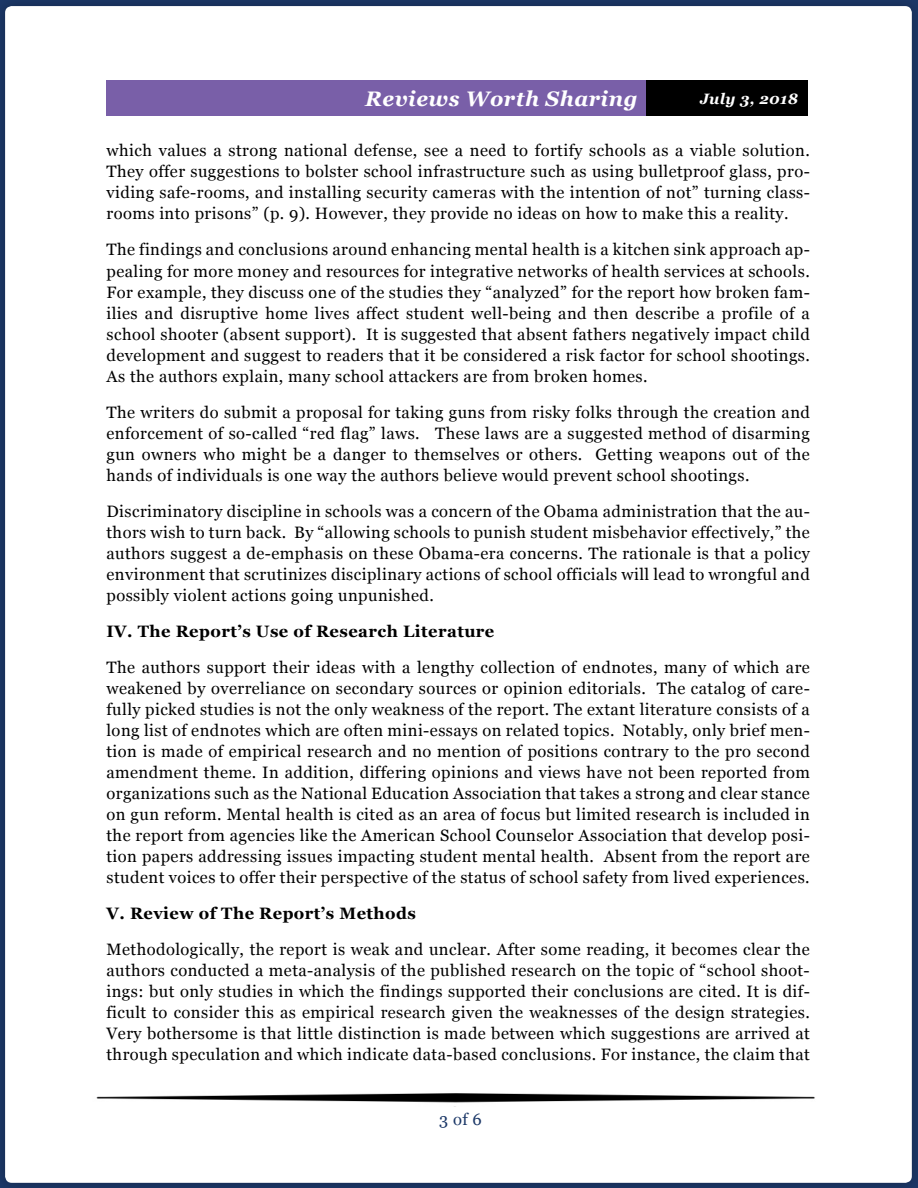
<style>
.page{position:relative;width:918px;height:1188px;background:#19325e}
.page>*{position:absolute;margin:0;border:0;box-sizing:border-box;transform-origin:0 0}
.t1{font:italic 700 21px "Georgia";letter-spacing:.025em;color:#fff}
.t2{font:16.5px/21px "Georgia";letter-spacing:.025em;color:#000;text-align:justify}
.t3{font:700 16.5px "Georgia";letter-spacing:.025em;color:#000}
.t4{font:16.5px "Georgia";color:#1c3868}
.t5{font:italic 700 15px "Georgia";letter-spacing:.025em;color:#fff}
</style>
<div class="page">
<div style="left:5px;top:6px;width:907px;height:1177px;background:#fff;border-radius:7px"></div>
<div style="left:106px;top:80px;width:540px;height:36px;background:#795fa8"></div>
<div style="left:646px;top:80px;width:162px;height:36px;background:#000"></div>
<img style="left:96px;top:1093px;width:719px;height:14px">
<p class="t1" style="left:365px;top:83px;width:274px">Reviews Worth Sharing</p>
<p class="t5" style="left:700px;top:88px;width:99px">July 3, 2018</p>
<p class="t2" style="left:106px;top:140px;width:705px">which values a strong national defense, see a need to fortify schools as a viable solution.<br>They offer suggestions to bolster school infrastructure such as using bulletproof glass, pro&shy;viding safe-rooms, and installing security cameras with the intention of not” turning class&shy;rooms into prisons” (p. 9). However, they provide no ideas on how to make this a reality.</p>
<p class="t2" style="left:106px;top:239px;width:705px">The findings and conclusions around enhancing mental health is a kitchen sink approach ap&shy;pealing for more money and resources for integrative networks of health services at schools.<br>For example, they discuss one of the studies they “analyzed” for the report how broken fam&shy;ilies and disruptive home lives affect student well-being and then describe a profile of a school shooter (absent support). It is suggested that absent fathers negatively impact child development and suggest to readers that it be considered a risk factor for school shootings.<br>As the authors explain, many school attackers are from broken homes.</p>
<p class="t2" style="left:106px;top:401px;width:705px">The writers do submit a proposal for taking guns from risky folks through the creation and enforcement of so-called “red flag” laws. These laws are a suggested method of disarming gun owners who might be a danger to themselves or others. Getting weapons out of the hands of individuals is one way the authors believe would prevent school shootings.</p>
<p class="t2" style="left:106px;top:500px;width:705px">Discriminatory discipline in schools was a concern of the Obama administration that the au&shy;thors wish to turn back. By “allowing schools to punish student misbehavior effectively,” the authors suggest a de-emphasis on these Obama-era concerns. The rationale is that a policy environment that scrutinizes disciplinary actions of school officials will lead to wrongful and possibly violent actions going unpunished.</p>
<p class="t3" style="left:106px;top:618px;width:389px">IV. The Report’s Use of Research Literature</p>
<p class="t2" style="left:106px;top:656px;width:705px">The authors support their ideas with a lengthy collection of endnotes, many of which are weakened by overreliance on secondary sources or opinion editorials. The catalog of care&shy;fully picked studies is not the only weakness of the report. The extant literature consists of a long list of endnotes which are often mini-essays on related topics. Notably, only brief men&shy;tion is made of empirical research and no mention of positions contrary to the pro second amendment theme. In addition, differing opinions and views have not been reported from organizations such as the National Education Association that takes a strong and clear stance on gun reform. Mental health is cited as an area of focus but limited research is included in the report from agencies like the American School Counselor Association that develop posi&shy;tion papers addressing issues impacting student mental health. Absent from the report are student voices to offer their perspective of the status of school safety from lived experiences.</p>
<p class="t3" style="left:106px;top:900px;width:311px">V. Review of The Report’s Methods</p>
<p class="t2" style="left:106px;top:938px;width:705px">Methodologically, the report is weak and unclear. After some reading, it becomes clear the authors conducted a meta-analysis of the published research on the topic of “school shoot&shy;ings: but only studies in which the findings supported their conclusions are cited. It is dif&shy;ficult to consider this as empirical research given the weaknesses of the design strategies.<br>Very bothersome is that little distinction is made between which suggestions are arrived at through speculation and which indicate data-based conclusions. For instance, the claim that</p>
<p class="t4" style="left:439px;top:1107px;width:44px">3 of 6</p>
</div>
